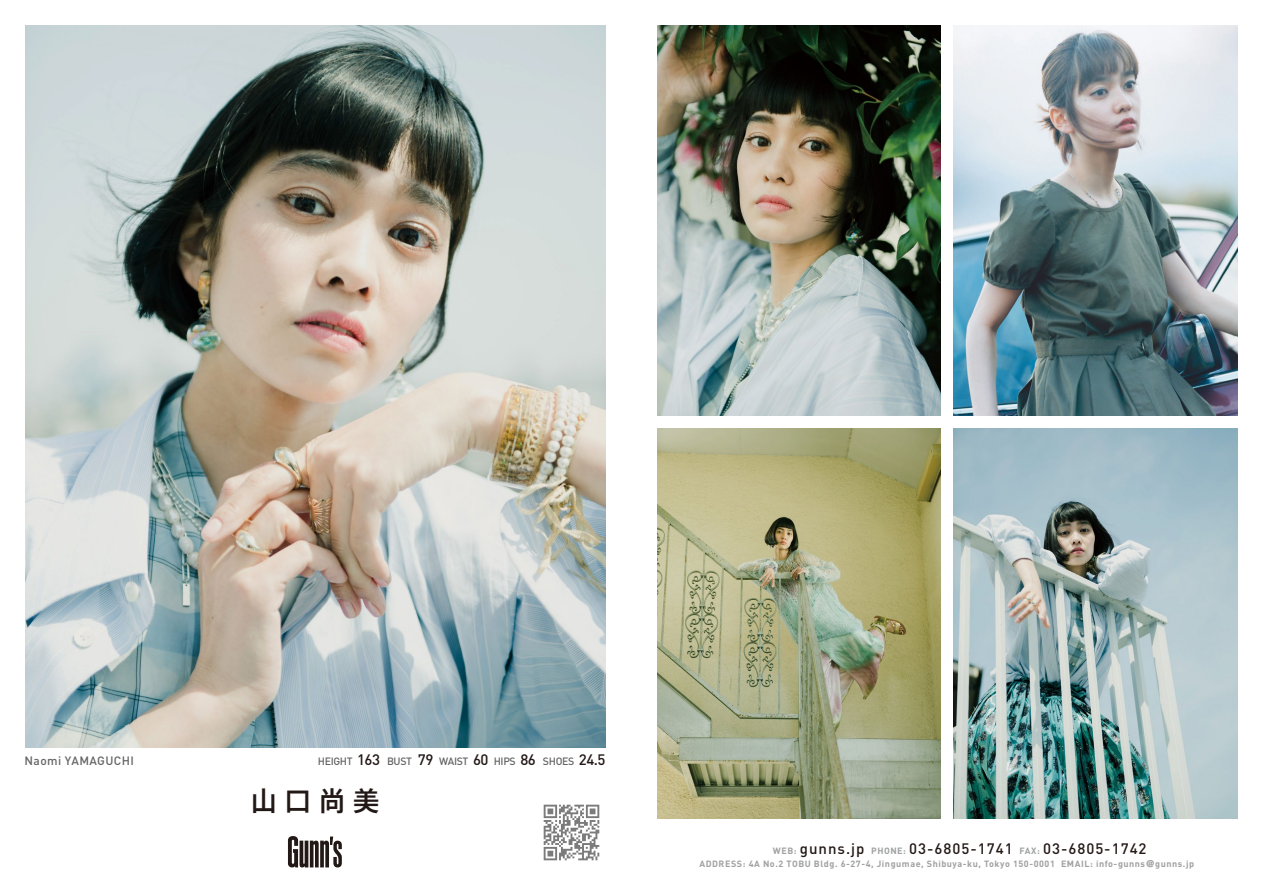
<style>
.page{position:relative;width:1263px;height:893px;background:#fff}
.page>*{position:absolute;margin:0;border:0;box-sizing:border-box;transform-origin:0 0}
.t1{font:500 27px "Axis Std";color:#221815}
.t2{font:500 15px "DIN";letter-spacing:.065em;color:#221815}
.t3{font:500 12px "DIN";letter-spacing:.035em;color:#656464}
.t4{font:500 10.5px "DIN";letter-spacing:-.035em;color:#656464}
.t5{font:700 9px "DIN";letter-spacing:.06em;color:#9fa0a0}
.s1{font-size:15px;color:#221815}
.s2{font-weight:700;font-size:9px;color:#9fa0a0}
.s3{font-family:"Axis Std";font-weight:800}
</style>
<div class="page">
<img style="left:543px;top:804px;width:57px;height:57px">
<svg style="left:288px;top:836px;width:54px;height:31px"></svg>
<img style="left:25px;top:26px;width:580px;height:721px">
<img style="left:954px;top:26px;width:283px;height:389px">
<img style="left:657px;top:25px;width:284px;height:390px">
<img style="left:954px;top:428px;width:283px;height:390px">
<img style="left:657px;top:428px;width:284px;height:390px">
<h3 class="t3" style="left:25px;top:753px;width:111px">Naomi YAMAGUCHI</h3>
<p class="t4" style="left:318px;top:754px;width:289px">HEIGHT <span class="s1">163</span> BUST <span class="s1">79</span> WAIST <span class="s1">60</span> HIPS <span class="s1">86</span> SHOES <span class="s1">24.5</span></p>
<h1 class="t1" style="left:251px;top:781px;width:130px">山口尚美</h1>
<h2 class="t2" style="left:773px;top:839px;width:375px"><span class="s2">WEB:</span> gunns.jp <span class="s2">PHONE:</span> 03-6805-1741 <span class="s2">FAX:</span> 03-6805-1742</h2>
<p class="t5" style="left:699px;top:858px;width:496px">ADDRESS: 4A No.2 TOBU Bldg. 6-27-4, Jingumae, Shibuya-ku, Tokyo 150-0001 EMAIL: info-gunns<span class="s3">@</span>gunns.jp</p>
</div>
